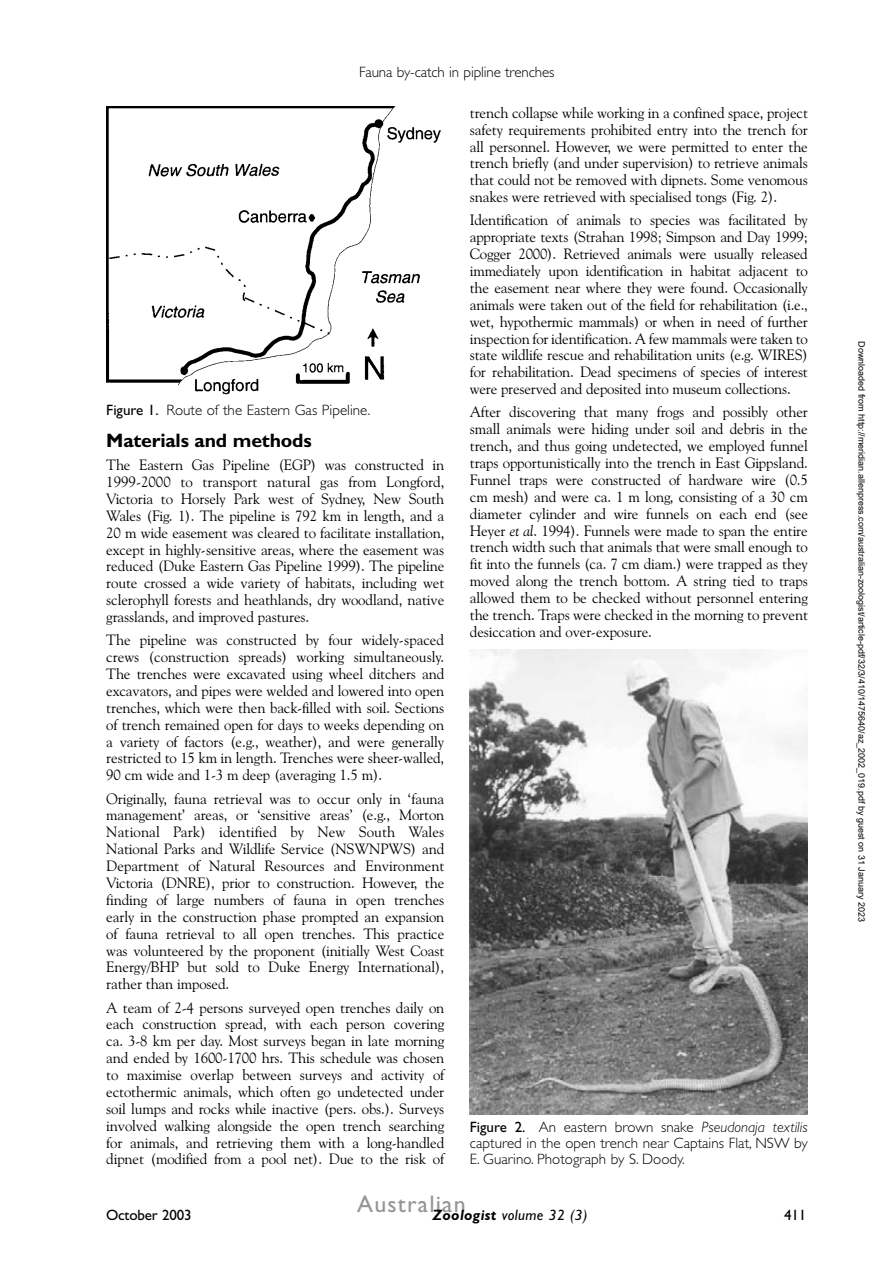
<style>
.page{position:relative;width:893px;height:1263px;background:#fff}
.page>*{position:absolute;margin:0;border:0;box-sizing:border-box;transform-origin:0 0}
.t1{font:24px "Gill Sans";letter-spacing:.05em;color:#939598}
.t2{font:700 19.5px "Gill Sans";letter-spacing:-.01em;color:#000}
.t3{font:15px/16.8px "Goudy Old Style BT";letter-spacing:-.01em;color:#000;text-align:justify}
.t4{font:300 15px/15.8px "Gill Sans";color:#000;text-align:justify}
.t5{font:italic 15px "Gill Sans";letter-spacing:.025em;color:#000}
.t6{font:15px "Gill Sans";letter-spacing:-.01em;color:#000}
.t7{font:9px "Arial";color:#000}
.s1{font-weight:400}
.s2{font-style:italic}
.s3{font-weight:700}
</style>
<div class="page">
<img style="left:106px;top:106px;width:335px;height:289px">
<img style="left:470px;top:650px;width:338px;height:464px">
<p class="t4" style="left:359px;top:64px;width:197px">Fauna by-catch in pipline trenches</p>
<p class="t4" style="left:106px;top:402px;width:266px"><span class="s1">Figure 1.</span> Route of the Eastern Gas Pipeline.</p>
<h2 class="t2" style="left:106px;top:429px;width:207px">Materials and methods</h2>
<p class="t3" style="left:106px;top:456px;width:340px">The Eastern Gas Pipeline (EGP) was constructed in 1999-2000 to transport natural gas from Longford, Victoria to Horsely Park west of Sydney, New South Wales (Fig. 1). The pipeline is 792 km in length, and a 20 m wide easement was cleared to facilitate installation, except in highly-sensitive areas, where the easement was reduced (Duke Eastern Gas Pipeline 1999). The pipeline route crossed a wide variety of habitats, including wet sclerophyll forests and heathlands, dry woodland, native grasslands, and improved pastures.</p>
<p class="t3" style="left:106px;top:631px;width:340px">The pipeline was constructed by four widely-spaced crews (construction spreads) working simultaneously.<br>The trenches were excavated using wheel ditchers and excavators, and pipes were welded and lowered into open trenches, which were then back-filled with soil. Sections of trench remained open for days to weeks depending on a variety of factors (e.g., weather), and were generally restricted to 15 km in length. Trenches were sheer-walled, 90 cm wide and 1-3 m deep (averaging 1.5 m).</p>
<p class="t3" style="left:106px;top:790px;width:340px">Originally, fauna retrieval was to occur only in ‘fauna management’ areas, or ‘sensitive areas’ (e.g., Morton National Park) identified by New South Wales National Parks and Wildlife Service (NSWNPWS) and Department of Natural Resources and Environment Victoria (DNRE), prior to construction. However, the finding of large numbers of fauna in open trenches early in the construction phase prompted an expansion of fauna retrieval to all open trenches. This practice was volunteered by the proponent (initially West Coast Energy/BHP but sold to Duke Energy International), rather than imposed.</p>
<p class="t3" style="left:106px;top:999px;width:340px">A team of 2-4 persons surveyed open trenches daily on each construction spread, with each person covering ca. 3-8 km per day. Most surveys began in late morning and ended by 1600-1700 hrs. This schedule was chosen to maximise overlap between surveys and activity of ectothermic animals, which often go undetected under soil lumps and rocks while inactive (pers. obs.). Surveys involved walking alongside the open trench searching for animals, and retrieving them with a long-handled dipnet (modified from a pool net). Due to the risk of</p>
<p class="t3" style="left:470px;top:104px;width:340px">trench collapse while working in a confined space, project safety requirements prohibited entry into the trench for all personnel. However, we were permitted to enter the trench briefly (and under supervision) to retrieve animals that could not be removed with dipnets. Some venomous snakes were retrieved with specialised tongs (Fig. 2).</p>
<p class="t3" style="left:470px;top:212px;width:340px">Identification of animals to species was facilitated by appropriate texts (Strahan 1998; Simpson and Day 1999; Cogger 2000). Retrieved animals were usually released immediately upon identification in habitat adjacent to the easement near where they were found. Occasionally animals were taken out of the field for rehabilitation (i.e., wet, hypothermic mammals) or when in need of further inspection for identification. A few mammals were taken to state wildlife rescue and rehabilitation units (e.g. WIRES) for rehabilitation. Dead specimens of species of interest were preserved and deposited into museum collections.</p>
<p class="t3" style="left:470px;top:403px;width:340px">After discovering that many frogs and possibly other small animals were hiding under soil and debris in the trench, and thus going undetected, we employed funnel traps opportunistically into the trench in East Gippsland.<br>Funnel traps were constructed of hardware wire (0.5 cm mesh) and were ca. 1 m long, consisting of a 30 cm diameter cylinder and wire funnels on each end (see Heyer <span class="s2">et al</span>. 1994). Funnels were made to span the entire trench width such that animals that were small enough to fit into the funnels (ca. 7 cm diam.) were trapped as they moved along the trench bottom. A string tied to traps allowed them to be checked without personnel entering the trench. Traps were checked in the morning to prevent desiccation and over-exposure.</p>
<p class="t4" style="left:470px;top:1119px;width:340px"><span class="s1">Figure 2.</span> An eastern brown snake <span class="s2">Pseudonaja textilis </span>captured in the open trench near Captains Flat, NSW by E. Guarino. Photograph by S. Doody.</p>
<h1 class="t1" style="left:357px;top:1190px;width:110px">Australian</h1>
<p class="t5" style="left:432px;top:1206px;width:157px"><span class="s3">Zoologist</span> volume 32 (3)</p>
<p class="t6" style="left:106px;top:1206px;width:87px">October 2003</p>
<p class="t6" style="left:784px;top:1207px;width:24px">411</p>
<p class="t7" style="left:865px;top:341px;width:582px;rotate:90deg">Downloaded from http://meridian.allenpress.com/australian-zoologist/article-pdf/32/3/410/1475640/az_2002_019.pdf by guest on 31 January 2023</p>
</div>
